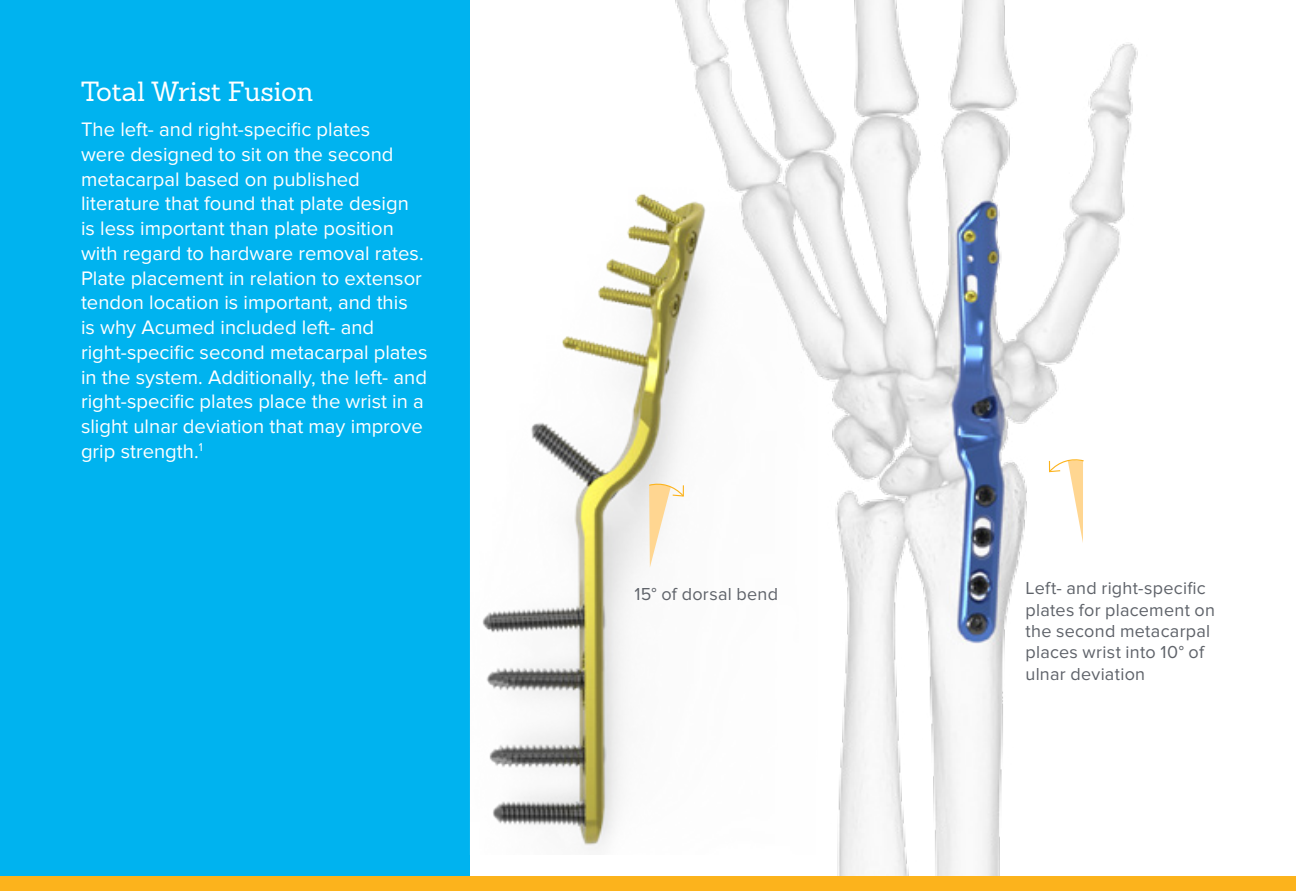
<style>
.page{position:relative;width:1296px;height:891px;background:#fff}
.page>*{position:absolute;margin:0;border:0;box-sizing:border-box;transform-origin:0 0}
.t1{font:27px "Sanchez Slab";letter-spacing:.005em;color:#fff}
.t2{font:20.25px/24.8px "Proxima Nova";color:#fff}
.t3{font:18px/21.4px "Proxima Nova";letter-spacing:.015em;color:#5f636a}
</style>
<div class="page">
<div style="left:0;top:0;width:469px;height:891px;background:#00b3ef"></div>
<img style="left:675px;top:0;width:463px;height:876px">
<img style="left:469px;top:110px;width:358px;height:745px">
<div style="left:0;top:876px;width:1296px;height:15px;background:#fcb31c"></div>
<svg style="left:648px;top:482px;width:37px;height:86px"></svg>
<svg style="left:1048px;top:458px;width:37px;height:85px"></svg>
<h1 class="t1" style="left:81px;top:74px;width:234px">Total Wrist Fusion</h1>
<p class="t2" style="left:81px;top:117px;width:348px">The left- and right-specific plates<br>were designed to sit on the second metacarpal based on published literature that found that plate design is less important than plate position with regard to hardware removal rates.<br>Plate placement in relation to extensor tendon location is important, and this<br>is why Acumed included left- and right-specific second metacarpal plates in the system. Additionally, the left- and right-specific plates place the wrist in a slight ulnar deviation that may improve grip strength.<sup>1</sup></p>
<p class="t3" style="left:634px;top:583px;width:145px">15° of dorsal bend</p>
<p class="t3" style="left:1025px;top:578px;width:191px">Left- and right-specific plates for placement on the second metacarpal places wrist into 10° of ulnar deviation</p>
</div>
